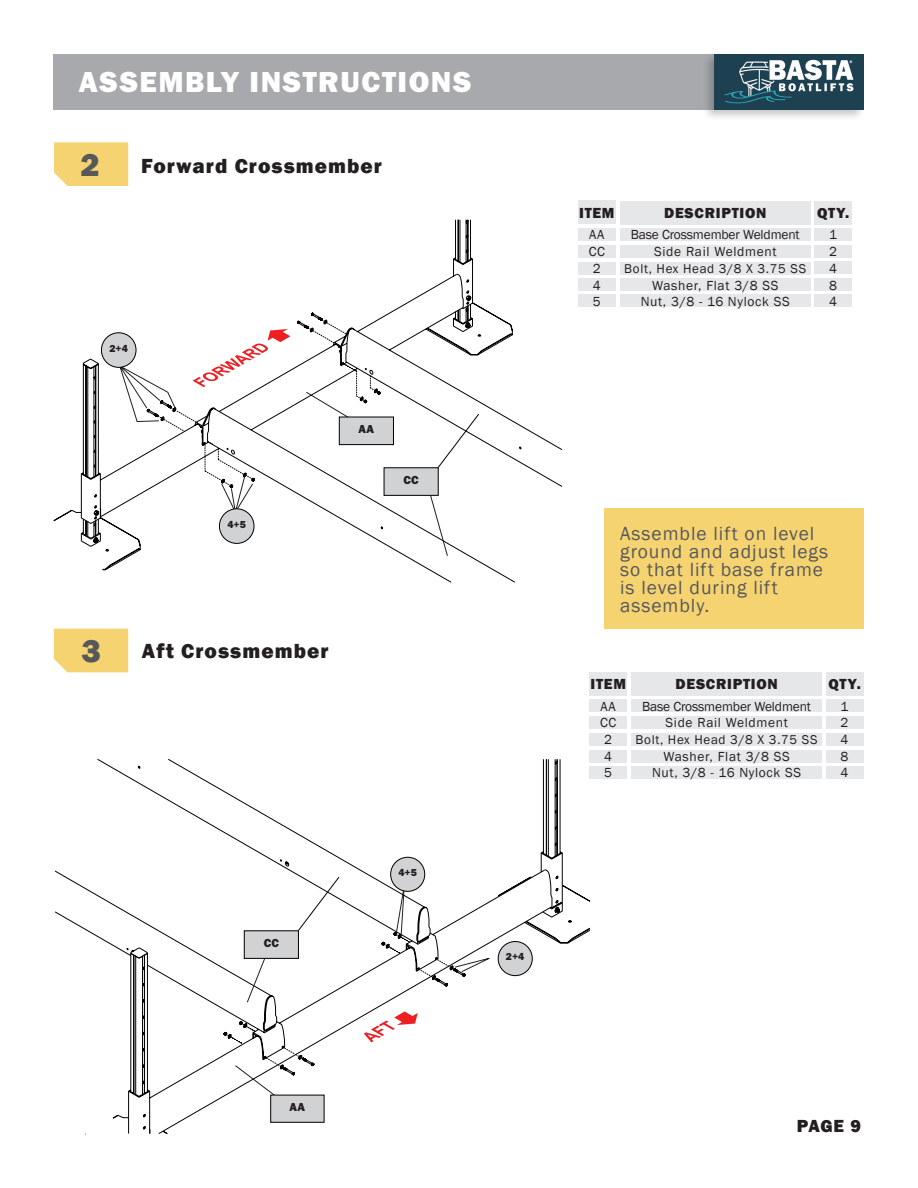
<style>
.page{position:relative;width:918px;height:1188px;background:#fff}
.page>*{position:absolute;margin:0;border:0;box-sizing:border-box;transform-origin:0 0}
.t1{font:800 33px "Franklin Gothic";color:#57585a}
.t2{font:30px "Franklin Gothic URW Hea";letter-spacing:.05em;color:#fff}
.t3{font:800 21px "Franklin Gothic";letter-spacing:.05em;color:#231f20}
.t4{font:19.5px/18px "Franklin Gothic";letter-spacing:.05em;color:#57585a}
.t5{font:800 18px "Franklin Gothic";color:#231f20}
.t6{font:800 15px "Franklin Gothic";letter-spacing:.05em;color:#231f20}
.t7{font:13.5px "Franklin Gothic";letter-spacing:.05em;color:#231f20}
.t8{font:13.5px "Franklin Gothic";letter-spacing:-.01em;color:#231f20}
.t9{font:13.2px "Franklin Gothic";letter-spacing:.05em;color:#231f20}
.t10{font:12px "Franklin Gothic URW Hea";letter-spacing:.015em;color:#231f20}
.t11{font:10.5px "Franklin Gothic URW Hea";color:#231f20}
</style>
<div class="page">
<div style="left:604px;top:508px;width:259px;height:121px;background:#f6d371"></div>
<div style="left:54px;top:142px;width:74px;height:44px;background:#f6d371"></div>
<div style="left:54px;top:629px;width:74px;height:43px;background:#f6d371"></div>
<svg style="left:53px;top:257px;width:460px;height:313px"></svg>
<div style="left:101px;top:333px;width:35px;height:34px;background:#d1d2d4;border-radius:50%"></div>
<div style="left:101px;top:333px;width:35px;height:35px;border:1px solid #000;border-radius:50%"></div>
<div style="left:219px;top:509px;width:35px;height:34px;background:#d1d2d4;border-radius:50%"></div>
<div style="left:219px;top:509px;width:35px;height:35px;border:1px solid #000;border-radius:50%"></div>
<div style="left:339px;top:417px;width:55px;height:28px;background:#d1d2d4;border:1px solid #000"></div>
<div style="left:384px;top:468px;width:54px;height:28px;background:#d1d2d4;border:1px solid #000"></div>
<svg style="left:438px;top:414px;width:41px;height:54px"></svg>
<svg style="left:130px;top:759px;width:431px;height:92px"></svg>
<svg style="left:113px;top:851px;width:477px;height:283px"></svg>
<div style="left:271px;top:1095px;width:53px;height:27px;background:#d1d2d4"></div>
<div style="left:391px;top:857px;width:34px;height:34px;background:#d1d2d4;border-radius:50%"></div>
<div style="left:390px;top:857px;width:35px;height:35px;border:1px solid #000;border-radius:50%"></div>
<div style="left:498px;top:942px;width:34px;height:34px;background:#d1d2d4;border-radius:50%"></div>
<div style="left:498px;top:941px;width:34px;height:35px;border:1px solid #000;border-radius:50%"></div>
<div style="left:814px;top:201px;width:38px;height:24px;background:#e6e7e9"></div>
<div style="left:578px;top:201px;width:38px;height:23px;background:#e6e7e9"></div>
<div style="left:814px;top:228px;width:38px;height:13px;background:#e6e7e9"></div>
<div style="left:814px;top:245px;width:38px;height:13px;background:#e6e7e9"></div>
<div style="left:578px;top:228px;width:38px;height:13px;background:#e6e7e9"></div>
<div style="left:578px;top:245px;width:38px;height:13px;background:#e6e7e9"></div>
<div style="left:814px;top:278px;width:38px;height:13px;background:#e6e7e9"></div>
<div style="left:578px;top:278px;width:38px;height:13px;background:#e6e7e9"></div>
<div style="left:814px;top:294px;width:38px;height:13px;background:#e6e7e9"></div>
<div style="left:578px;top:294px;width:38px;height:13px;background:#e6e7e9"></div>
<div style="left:620px;top:201px;width:190px;height:24px;background:#e6e7e9"></div>
<div style="left:620px;top:228px;width:190px;height:13px;background:#e6e7e9"></div>
<div style="left:620px;top:245px;width:190px;height:13px;background:#e6e7e9"></div>
<div style="left:620px;top:278px;width:190px;height:13px;background:#e6e7e9"></div>
<div style="left:620px;top:294px;width:190px;height:13px;background:#e6e7e9"></div>
<div style="left:814px;top:261px;width:38px;height:13px;background:#e6e7e9"></div>
<div style="left:578px;top:262px;width:38px;height:12px;background:#e6e7e9"></div>
<div style="left:620px;top:262px;width:190px;height:12px;background:#e6e7e9"></div>
<div style="left:826px;top:672px;width:37px;height:24px;background:#e6e7e9"></div>
<div style="left:589px;top:672px;width:38px;height:24px;background:#e6e7e9"></div>
<div style="left:826px;top:699px;width:37px;height:13px;background:#e6e7e9"></div>
<div style="left:826px;top:716px;width:37px;height:13px;background:#e6e7e9"></div>
<div style="left:589px;top:699px;width:38px;height:13px;background:#e6e7e9"></div>
<div style="left:589px;top:716px;width:38px;height:13px;background:#e6e7e9"></div>
<div style="left:826px;top:750px;width:37px;height:13px;background:#e6e7e9"></div>
<div style="left:589px;top:750px;width:38px;height:13px;background:#e6e7e9"></div>
<div style="left:826px;top:766px;width:37px;height:13px;background:#e6e7e9"></div>
<div style="left:589px;top:766px;width:38px;height:13px;background:#e6e7e9"></div>
<div style="left:632px;top:672px;width:190px;height:24px;background:#e6e7e9"></div>
<div style="left:632px;top:699px;width:190px;height:13px;background:#e6e7e9"></div>
<div style="left:632px;top:716px;width:190px;height:13px;background:#e6e7e9"></div>
<div style="left:632px;top:750px;width:190px;height:13px;background:#e6e7e9"></div>
<div style="left:632px;top:766px;width:190px;height:13px;background:#e6e7e9"></div>
<div style="left:826px;top:733px;width:37px;height:13px;background:#e6e7e9"></div>
<div style="left:589px;top:733px;width:38px;height:13px;background:#e6e7e9"></div>
<div style="left:632px;top:733px;width:190px;height:13px;background:#e6e7e9"></div>
<svg style="left:224px;top:877px;width:269px;height:219px"></svg>
<div style="left:244px;top:931px;width:55px;height:28px;background:#d1d2d4;border:1px solid #000"></div>
<div style="left:53px;top:54px;width:662px;height:56px;background:#a8a9ad"></div>
<div style="left:703px;top:51px;width:163px;height:70px;background:#231f20;opacity:.25"></div>
<img style="left:715px;top:54px;width:148px;height:56px">
<p class="t2" style="left:79px;top:62px;width:394px">ASSEMBLY INSTRUCTIONS</p>
<p class="t1" style="left:81px;top:143px;width:21px">2</p>
<p class="t3" style="left:141px;top:152px;width:242px">Forward Crossmember</p>
<p class="t11" style="left:109px;top:342px;width:20px">2+4</p>
<p class="t11" style="left:227px;top:518px;width:20px">4+5</p>
<p class="t10" style="left:359px;top:421px;width:17px">AA</p>
<p class="t10" style="left:404px;top:472px;width:17px">CC</p>
<p class="t1" style="left:81px;top:630px;width:21px">3</p>
<p class="t3" style="left:142px;top:637px;width:188px">Aft Crossmember</p>
<p class="t10" style="left:264px;top:935px;width:17px">CC</p>
<p class="t11" style="left:398px;top:866px;width:20px">4+5</p>
<p class="t11" style="left:506px;top:950px;width:20px">2+4</p>
<p class="t6" style="left:579px;top:203px;width:37px">ITEM</p>
<p class="t6" style="left:817px;top:203px;width:34px">QTY.</p>
<p class="t7" style="left:589px;top:226px;width:17px">AA</p>
<p class="t7" style="left:589px;top:243px;width:18px">CC</p>
<p class="t6" style="left:664px;top:203px;width:104px">DESCRIPTION</p>
<p class="t8" style="left:631px;top:226px;width:171px">Base Crossmember Weldment</p>
<p class="t7" style="left:654px;top:243px;width:124px">Side Rail Weldment</p>
<p class="t7" style="left:652px;top:277px;width:128px">Washer, Flat 3/8 SS</p>
<p class="t7" style="left:641px;top:293px;width:151px">Nut, 3/8 - 16 Nylock SS</p>
<p class="t7" style="left:829px;top:226px;width:9px">1</p>
<p class="t7" style="left:829px;top:243px;width:9px">2</p>
<p class="t7" style="left:593px;top:260px;width:9px">2</p>
<p class="t9" style="left:624px;top:260px;width:183px">Bolt, Hex Head 3/8 X 3.75 SS</p>
<p class="t7" style="left:829px;top:260px;width:9px">4</p>
<p class="t7" style="left:593px;top:277px;width:9px">4</p>
<p class="t7" style="left:829px;top:277px;width:9px">8</p>
<p class="t7" style="left:593px;top:293px;width:9px">5</p>
<p class="t7" style="left:829px;top:293px;width:9px">4</p>
<p class="t4" style="left:620px;top:525px;width:210px">Assemble lift on level ground and adjust legs so that lift base frame</p>
<p class="t4" style="left:620px;top:579px;width:159px">is level during lift</p>
<p class="t4" style="left:620px;top:597px;width:91px">assembly.</p>
<p class="t6" style="left:590px;top:674px;width:37px">ITEM</p>
<p class="t6" style="left:828px;top:675px;width:34px">QTY.</p>
<p class="t7" style="left:601px;top:698px;width:17px">AA</p>
<p class="t7" style="left:600px;top:715px;width:18px">CC</p>
<p class="t6" style="left:676px;top:675px;width:104px">DESCRIPTION</p>
<p class="t8" style="left:642px;top:698px;width:171px">Base Crossmember Weldment</p>
<p class="t7" style="left:666px;top:715px;width:124px">Side Rail Weldment</p>
<p class="t7" style="left:663px;top:748px;width:128px">Washer, Flat 3/8 SS</p>
<p class="t7" style="left:652px;top:764px;width:151px">Nut, 3/8 - 16 Nylock SS</p>
<p class="t7" style="left:841px;top:698px;width:9px">1</p>
<p class="t7" style="left:841px;top:715px;width:9px">2</p>
<p class="t7" style="left:604px;top:731px;width:9px">2</p>
<p class="t9" style="left:636px;top:731px;width:183px">Bolt, Hex Head 3/8 X 3.75 SS</p>
<p class="t7" style="left:841px;top:731px;width:9px">4</p>
<p class="t7" style="left:604px;top:748px;width:9px">4</p>
<p class="t7" style="left:841px;top:748px;width:9px">8</p>
<p class="t7" style="left:604px;top:764px;width:9px">5</p>
<p class="t7" style="left:841px;top:764px;width:9px">4</p>
<p class="t10" style="left:290px;top:1099px;width:17px">AA</p>
<p class="t5" style="left:797px;top:1114px;width:66px">PAGE 9</p>
</div>
